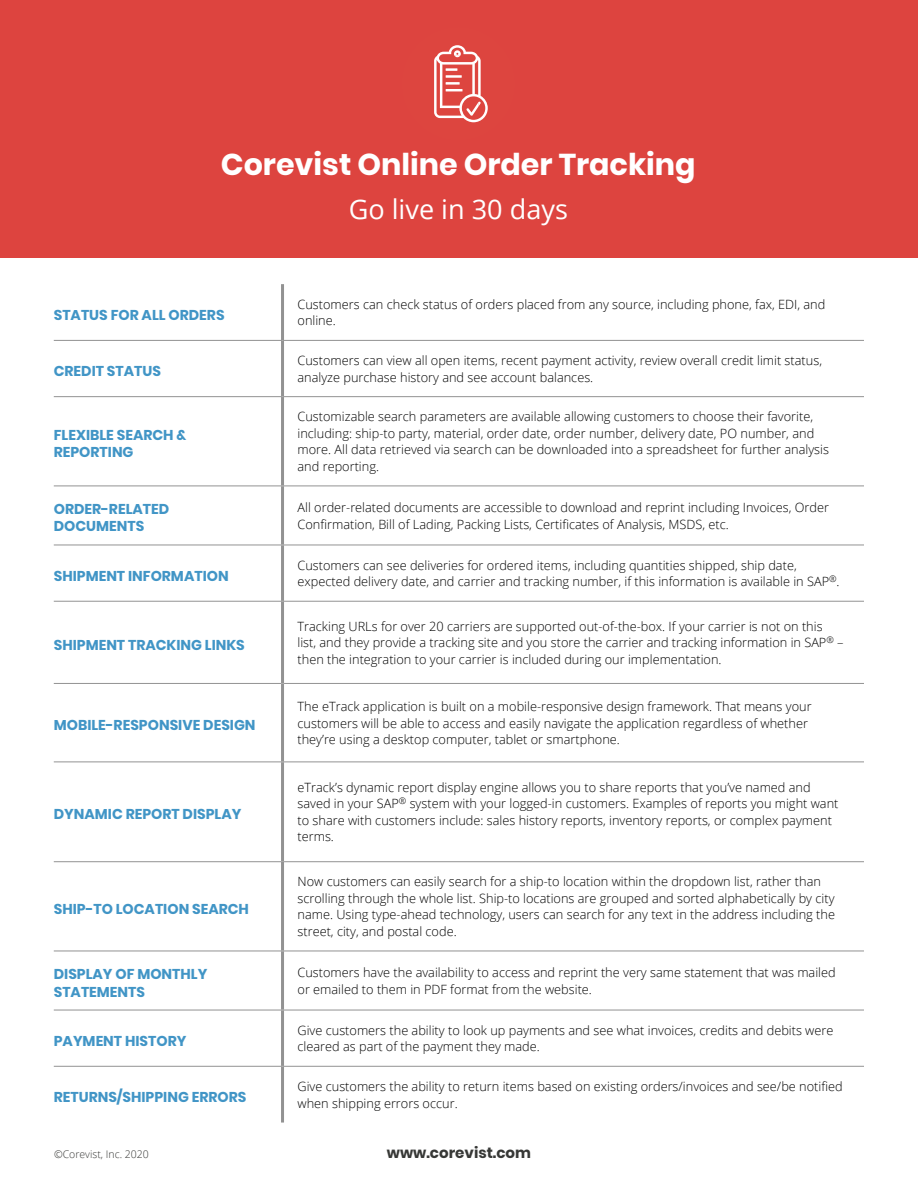
<style>
.page{position:relative;width:918px;height:1188px;background:#fff}
.page>*{position:absolute;margin:0;border:0;box-sizing:border-box;transform-origin:0 0}
.t1{font:700 30px "Poppins";color:#fff}
.t2{font:27px "Open Sans";color:#fff}
.t3{font:700 15px "Poppins";color:#373836}
.t4{font:700 14.25px/17.1px "Poppins";color:#4195c6}
.t5{font:300 12.75px/16.5px "Open Sans";color:#000}
.t6{font:300 10.5px "Open Sans";color:#373836}
</style>
<div class="page">
<div style="left:0;top:0;width:918px;height:258px;background:#dd443f"></div>
<svg style="left:434px;top:45px;width:54px;height:77px"></svg>
<hr style="left:54px;top:861px;width:227px;height:1px;background:#929292">
<hr style="left:284px;top:861px;width:580px;height:1px;background:#929292">
<hr style="left:54px;top:396px;width:229px;height:1px;background:#929292">
<hr style="left:54px;top:601px;width:229px;height:1px;background:#929292">
<hr style="left:54px;top:683px;width:227px;height:1px;background:#929292">
<hr style="left:283px;top:762px;width:581px;height:1px;background:#929292">
<hr style="left:284px;top:683px;width:580px;height:1px;background:#929292">
<hr style="left:281px;top:341px;width:3px;height:55px;background:#929292">
<hr style="left:281px;top:486px;width:3px;height:59px;background:#929292">
<hr style="left:281px;top:602px;width:3px;height:81px;background:#929292">
<hr style="left:281px;top:683px;width:3px;height:79px;background:#929292">
<hr style="left:283px;top:545px;width:581px;height:1px;background:#929292">
<hr style="left:283px;top:601px;width:581px;height:1px;background:#929292">
<hr style="left:281px;top:545px;width:3px;height:56px;background:#929292">
<hr style="left:281px;top:762px;width:3px;height:100px;background:#929292">
<hr style="left:281px;top:862px;width:3px;height:89px;background:#929292">
<hr style="left:54px;top:486px;width:229px;height:1px;background:#929292">
<hr style="left:54px;top:545px;width:229px;height:1px;background:#929292">
<hr style="left:54px;top:762px;width:229px;height:1px;background:#929292">
<hr style="left:54px;top:951px;width:229px;height:1px;background:#929292">
<hr style="left:283px;top:951px;width:581px;height:1px;background:#929292">
<hr style="left:281px;top:951px;width:3px;height:59px;background:#929292">
<hr style="left:283px;top:396px;width:581px;height:1px;background:#929292">
<hr style="left:283px;top:486px;width:581px;height:1px;background:#929292">
<hr style="left:281px;top:397px;width:3px;height:89px;background:#929292">
<hr style="left:281px;top:1067px;width:3px;height:56px;background:#929292">
<hr style="left:281px;top:284px;width:3px;height:56px;background:#929292">
<hr style="left:54px;top:340px;width:229px;height:1px;background:#929292">
<hr style="left:283px;top:340px;width:581px;height:1px;background:#929292">
<hr style="left:54px;top:1010px;width:229px;height:1px;background:#929292">
<hr style="left:54px;top:1066px;width:229px;height:1px;background:#929292">
<hr style="left:283px;top:1010px;width:581px;height:1px;background:#929292">
<hr style="left:283px;top:1066px;width:581px;height:1px;background:#929292">
<hr style="left:281px;top:1010px;width:3px;height:56px;background:#929292">
<h1 class="t1" style="left:221px;top:147px;width:476px">Corevist Online Order Tracking</h1>
<h2 class="t2" style="left:349px;top:191px;width:221px">Go live in 30 days</h2>
<p class="t4" style="left:54px;top:306px;width:172px">STATUS FOR ALL ORDERS</p>
<p class="t5" style="left:298px;top:296px;width:529px">Customers can check status of orders placed from any source, including phone, fax, EDI, and online.</p>
<p class="t4" style="left:54px;top:363px;width:109px">CREDIT STATUS</p>
<p class="t5" style="left:298px;top:352px;width:526px">Customers can view all open items, recent payment activity, review overall credit limit status, analyze purchase history and see account balances.</p>
<p class="t4" style="left:54px;top:427px;width:134px">FLEXIBLE SEARCH &amp;<br>REPORTING</p>
<p class="t5" style="left:298px;top:408px;width:533px">Customizable search parameters are available allowing customers to choose their favorite, including: ship-to party, material, order date, order number, delivery date, PO number, and more. All data retrieved via search can be downloaded into a spreadsheet for further analysis and reporting.</p>
<p class="t4" style="left:54px;top:501px;width:117px">ORDER-RELATED<br>DOCUMENTS</p>
<p class="t5" style="left:298px;top:499px;width:533px">All order-related documents are accessible to download and reprint including Invoices, Order<br>Confirmation, Bill of Lading, Packing Lists, Certificates of Analysis, MSDS, etc.</p>
<p class="t4" style="left:54px;top:567px;width:176px">SHIPMENT INFORMATION</p>
<p class="t5" style="left:298px;top:557px;width:544px">Customers can see deliveries for ordered items, including quantities shipped, ship date, expected delivery date, and carrier and tracking number, if this information is available in SAP<sup>®</sup>.</p>
<p class="t4" style="left:54px;top:636px;width:193px">SHIPMENT TRACKING LINKS</p>
<p class="t4" style="left:54px;top:717px;width:203px">MOBILE-RESPONSIVE DESIGN</p>
<p class="t4" style="left:54px;top:806px;width:189px">DYNAMIC REPORT DISPLAY</p>
<p class="t4" style="left:54px;top:900px;width:197px">SHIP-TO LOCATION SEARCH</p>
<p class="t5" style="left:298px;top:618px;width:547px">Tracking URLs for over 20 carriers are supported out-of-the-box. If your carrier is not on this list, and they provide a tracking site and you store the carrier and tracking information in SAP<sup>®</sup> – then the integration to your carrier is included during our implementation.</p>
<p class="t5" style="left:298px;top:698px;width:516px">The eTrack application is built on a mobile-responsive design framework. That means your customers will be able to access and easily navigate the application regardless of whether they’re using a desktop computer, tablet or smartphone.</p>
<p class="t5" style="left:298px;top:779px;width:543px">eTrack’s dynamic report display engine allows you to share reports that you’ve named and saved in your SAP<sup>®</sup> system with your logged-in customers. Examples of reports you might want to share with customers include: sales history reports, inventory reports, or complex payment terms.</p>
<p class="t5" style="left:298px;top:873px;width:539px">Now customers can easily search for a ship-to location within the dropdown list, rather than scrolling through the whole list. Ship-to locations are grouped and sorted alphabetically by city name. Using type-ahead technology, users can search for any text in the address including the street, city, and postal code.</p>
<p class="t4" style="left:54px;top:966px;width:155px">DISPLAY OF MONTHLY<br>STATEMENTS</p>
<p class="t5" style="left:298px;top:964px;width:540px">Customers have the availability to access and reprint the very same statement that was mailed or emailed to them in PDF format from the website.</p>
<p class="t4" style="left:54px;top:1032px;width:134px">PAYMENT HISTORY</p>
<p class="t5" style="left:298px;top:1022px;width:537px">Give customers the ability to look up payments and see what invoices, credits and debits were cleared as part of the payment they made.</p>
<p class="t4" style="left:54px;top:1088px;width:194px">RETURNS/SHIPPING ERRORS</p>
<p class="t5" style="left:298px;top:1078px;width:547px">Give customers the ability to return items based on existing orders/invoices and see/be notified when shipping errors occur.</p>
<p class="t6" style="left:54px;top:1147px;width:96px">©Corevist, Inc. 2020</p>
<p class="t3" style="left:387px;top:1144px;width:146px">www.corevist.com</p>
</div>
